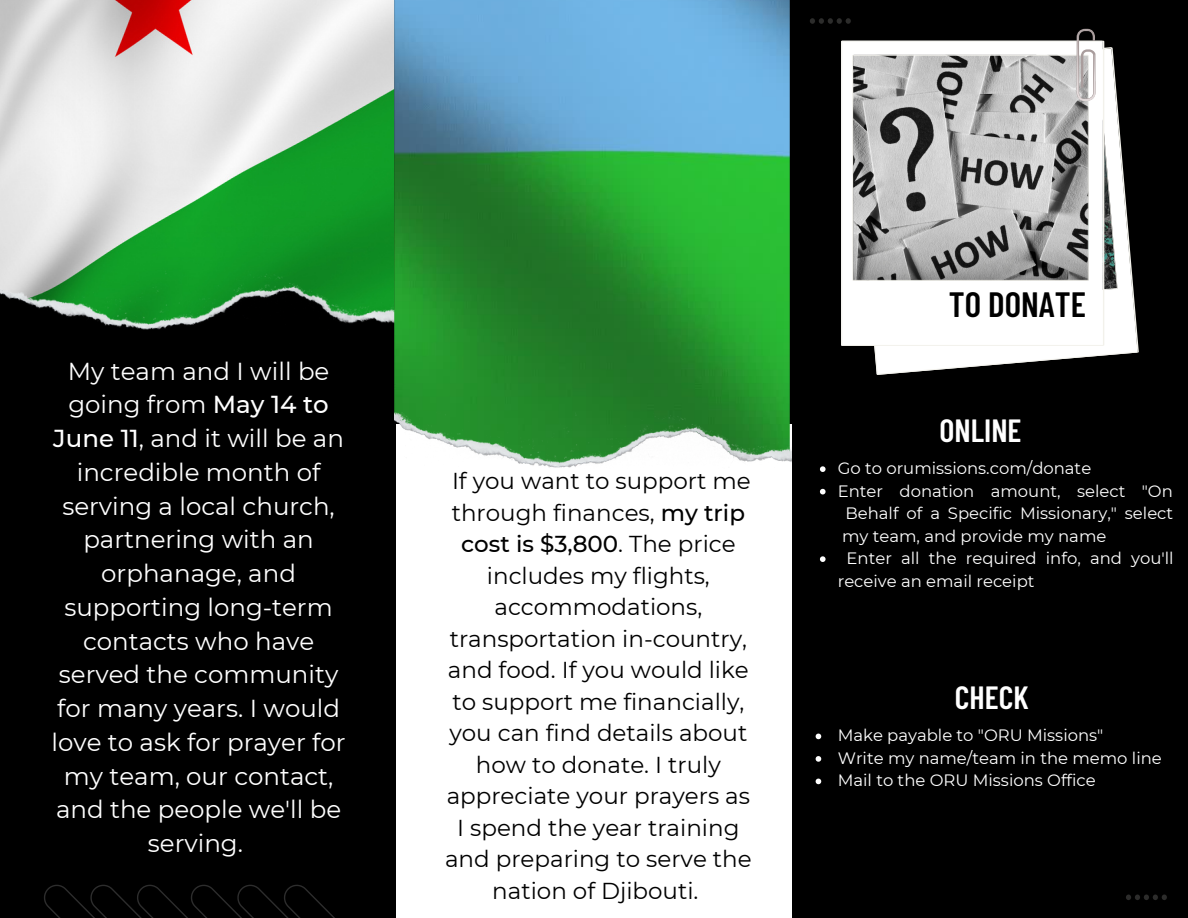
<style>
.page{position:relative;width:1188px;height:918px;background:#000}
.page>*{position:absolute;margin:0;border:0;box-sizing:border-box;transform-origin:0 0}
.t1{font:600 35.1px "Barlow Condensed";color:#000}
.t2{font:600 32.1px "Barlow Condensed";color:#fff}
.t3{font:24.45px/33.8px "Montserrat";color:#fff;text-align:center}
.t4{font:22.95px/31.5px "Montserrat";color:#000;text-align:center}
.t5{font:16.5px/22.5px "Montserrat";color:#fff}
.s1{font-weight:500}
</style>
<div class="page">
<svg style="left:841px;top:41px;width:298px;height:334px"></svg>
<svg style="left:842px;top:41px;width:297px;height:311px;background:#b9b9b9"></svg>
<svg style="left:1077px;top:29px;width:19px;height:72px"></svg>
<div style="left:396px;top:424px;width:396px;height:494px;background:#fff"></div>
<img style="left:0;top:0;width:394px;height:271px">
<img style="left:0;top:271px;width:394px;height:59px">
<img style="left:394px;top:0;width:395px;height:413px">
<img style="left:394px;top:413px;width:397px;height:55px">
<svg style="left:44px;top:885px;width:291px;height:33px"></svg>
<svg style="left:810px;top:18px;width:41px;height:6px"></svg>
<svg style="left:1126px;top:895px;width:41px;height:5px"></svg>
<svg style="left:820px;top:466px;width:6px;height:6px"></svg>
<svg style="left:820px;top:489px;width:6px;height:5px"></svg>
<svg style="left:820px;top:556px;width:6px;height:6px"></svg>
<svg style="left:816px;top:734px;width:5px;height:5px"></svg>
<svg style="left:816px;top:756px;width:5px;height:6px"></svg>
<svg style="left:816px;top:779px;width:5px;height:5px"></svg>
<p class="t3" style="left:52px;top:354px;width:296px">My team and I will be going from <span class="s1">May 14 to<br>June 11</span>, and it will be an incredible month of serving a local church, partnering with an orphanage, and supporting long-term contacts who have served the community for many years. I would love to ask for prayer for my team, our contact, and the people we'll be serving.</p>
<p class="t4" style="left:445px;top:465px;width:308px">If you want to support me through finances, <span class="s1">my trip cost is $3,800</span>. The price includes my flights, accommodations, transportation in-country, and food. If you would like to support me financially, you can find details about how to donate. I truly appreciate your prayers as<br>I spend the year training and preparing to serve the nation of Djibouti.</p>
<h1 class="t1" style="left:949px;top:282px;width:139px">TO DONATE</h1>
<h2 class="t2" style="left:940px;top:409px;width:83px">ONLINE</h2>
<p class="t5" style="left:838px;top:457px;width:255px">Go to orumissions.com/donate</p>
<p class="t5" style="left:838px;top:480px;width:337px">Enter donation amount, select "On</p>
<p class="t5" style="left:845px;top:502px;width:329px">Behalf of a Specific Missionary," select</p>
<p class="t5" style="left:842px;top:525px;width:266px">my team, and provide my name</p>
<p class="t5" style="left:847px;top:547px;width:329px">Enter all the required info, and you'll</p>
<p class="t5" style="left:838px;top:570px;width:198px">receive an email receipt</p>
<h2 class="t2" style="left:955px;top:677px;width:75px">CHECK</h2>
<p class="t5" style="left:838px;top:724px;width:326px">Make payable to "ORU Missions"<br>Write my name/team in the memo line<br>Mail to the ORU Missions Office</p>
</div>
